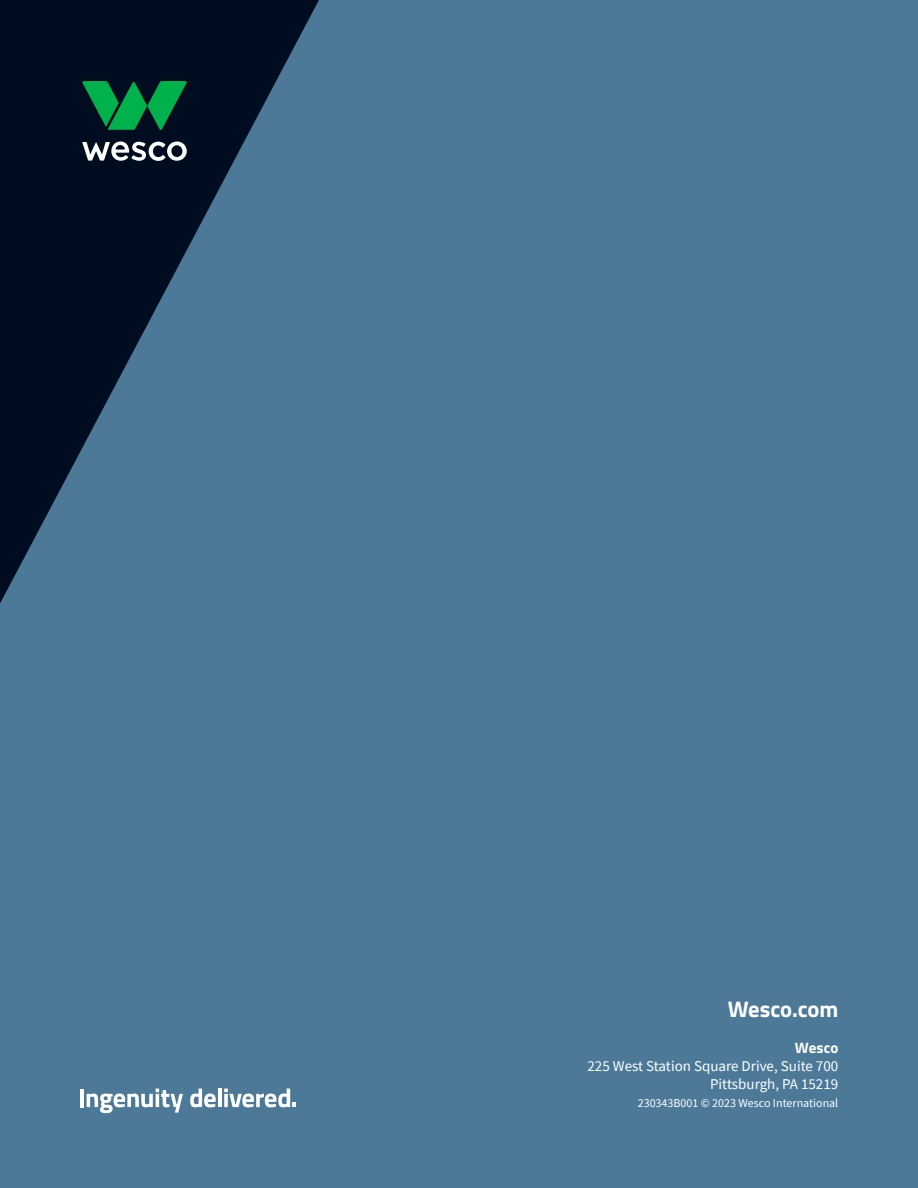
<style>
.page{position:relative;width:918px;height:1188px;background:#4c7998}
.page>*{position:absolute;margin:0;border:0;box-sizing:border-box;transform-origin:0 0}
.t1{font:700 22.5px "Titillium Web";letter-spacing:-.005em;color:#fff}
.t2{font:15px/18px "Source Sans Pro";color:#fff;text-align:right}
.t3{font:700 15px "Titillium Web";letter-spacing:.005em;color:#fff}
.t4{font:12px "Source Sans Pro";color:#fff}
</style>
<div class="page">
<svg style="left:0;top:0;width:319px;height:604px"></svg>
<svg style="left:82px;top:142px;width:105px;height:19px;background:#777e88"></svg>
<svg style="left:82px;top:81px;width:105px;height:49px;background:#006838"></svg>
<hr style="left:80px;top:1089px;width:4px;height:18px;background:#fff">
<svg style="left:87px;top:1089px;width:96px;height:24px"></svg>
<svg style="left:190px;top:1089px;width:26px;height:18px"></svg>
<hr style="left:218px;top:1089px;width:3px;height:18px;background:#fff">
<svg style="left:224px;top:1089px;width:72px;height:18px"></svg>
<h1 class="t1" style="left:728px;top:992px;width:112px">Wesco.com</h1>
<p class="t3" style="left:795px;top:1036px;width:45px">Wesco</p>
<p class="t2" style="left:588px;top:1057px;width:252px">225 West Station Square Drive, Suite 700<br>Pittsburgh, PA 15219</p>
<p class="t4" style="left:638px;top:1095px;width:202px">230343B001 © 2023 Wesco International</p>
</div>
